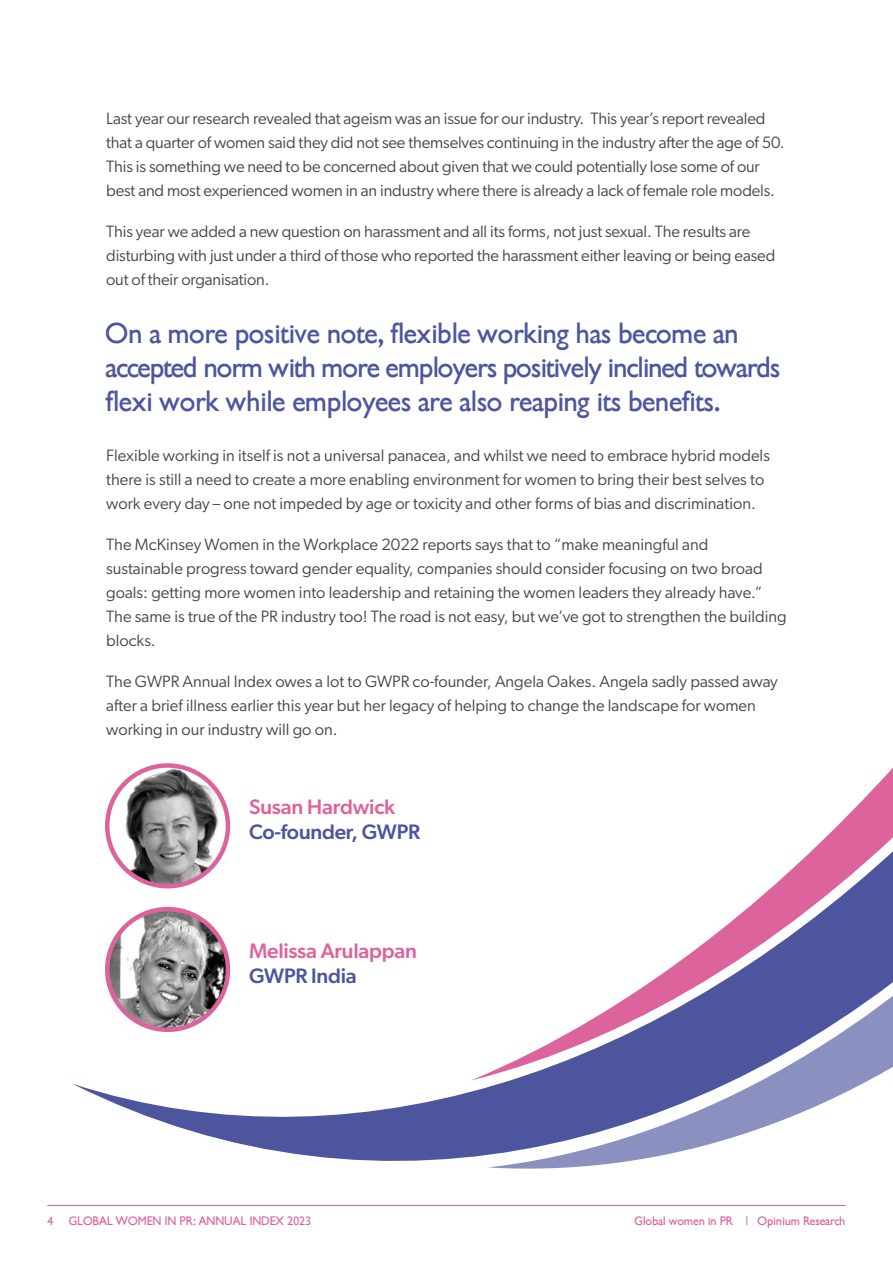
<style>
.page{position:relative;width:893px;height:1263px;background:#fff}
.page>*{position:absolute;margin:0;border:0;box-sizing:border-box;transform-origin:0 0}
.t1{font:28.5px/34.2px "Gibson";letter-spacing:-.01em;color:#4c559e}
.t2{font:500 21px "Gibson";letter-spacing:-.01em;color:#dd639c}
.t3{font:500 21px "Gibson";letter-spacing:-.01em;color:#4c559e}
.t4{font:16.5px/24px "Gibson";color:#484848}
.t5{font:12px "Gibson";color:#dd639c}
</style>
<div class="page">
<hr style="left:47px;top:1205px;width:799px;height:1px;background:#dd639c">
<img style="left:107px;top:765px;width:121px;height:121px;border-radius:60px">
<svg style="left:73px;top:791px;width:773px;height:415px"></svg>
<svg style="left:488px;top:1081px;width:379px;height:98px"></svg>
<svg style="left:471px;top:768px;width:422px;height:313px"></svg>
<img style="left:107px;top:909px;width:121px;height:121px;border-radius:60px">
<div style="left:105px;top:907px;width:125px;height:125px;border:4px solid #dd639c;border-radius:50%"></div>
<p class="t4" style="left:106px;top:106px;width:680px">Last year our research revealed that ageism was an issue for our industry. This year’s report revealed that a quarter of women said they did not see themselves continuing in the industry after the age of 50.<br>This is something we need to be concerned about given that we could potentially lose some of our best and most experienced women in an industry where there is already a lack of female role models.</p>
<p class="t4" style="left:106px;top:219px;width:671px">This year we added a new question on harassment and all its forms, not just sexual. The results are disturbing with just under a third of those who reported the harassment either leaving or being eased out of their organisation.</p>
<h1 class="t1" style="left:106px;top:316px;width:676px">On a more positive note, flexible working has become an accepted norm with more employers positively inclined towards flexi work while employees are also reaping its benefits.</h1>
<p class="t4" style="left:106px;top:443px;width:665px">Flexible working in itself is not a universal panacea, and whilst we need to embrace hybrid models there is still a need to create a more enabling environment for women to bring their best selves to work every day – one not impeded by age or toxicity and other forms of bias and discrimination.</p>
<p class="t4" style="left:106px;top:532px;width:682px">The McKinsey Women in the Workplace 2022 reports says that to “make meaningful and sustainable progress toward gender equality, companies should consider focusing on two broad goals: getting more women into leadership and retaining the women leaders they already have.” The same is true of the PR industry too! The road is not easy, but we’ve got to strengthen the building blocks.</p>
<p class="t4" style="left:106px;top:669px;width:673px">The GWPR Annual Index owes a lot to GWPR co-founder, Angela Oakes. Angela sadly passed away after a brief illness earlier this year but her legacy of helping to change the landscape for women working in our industry will go on.</p>
<p class="t2" style="left:249px;top:794px;width:148px">Susan Hardwick</p>
<p class="t3" style="left:249px;top:819px;width:173px">Co-founder, GWPR</p>
<p class="t2" style="left:249px;top:938px;width:169px">Melissa Arulappan</p>
<p class="t3" style="left:249px;top:963px;width:109px">GWPR India</p>
<p class="t5" style="left:47px;top:1214px;width:8px">4</p>
<p class="t5" style="left:69px;top:1214px;width:244px">GLOBAL WOMEN IN PR: ANNUAL INDEX 2023</p>
<p class="t5" style="left:635px;top:1214px;width:212px">Global women in PR | Opinium Research</p>
</div>
